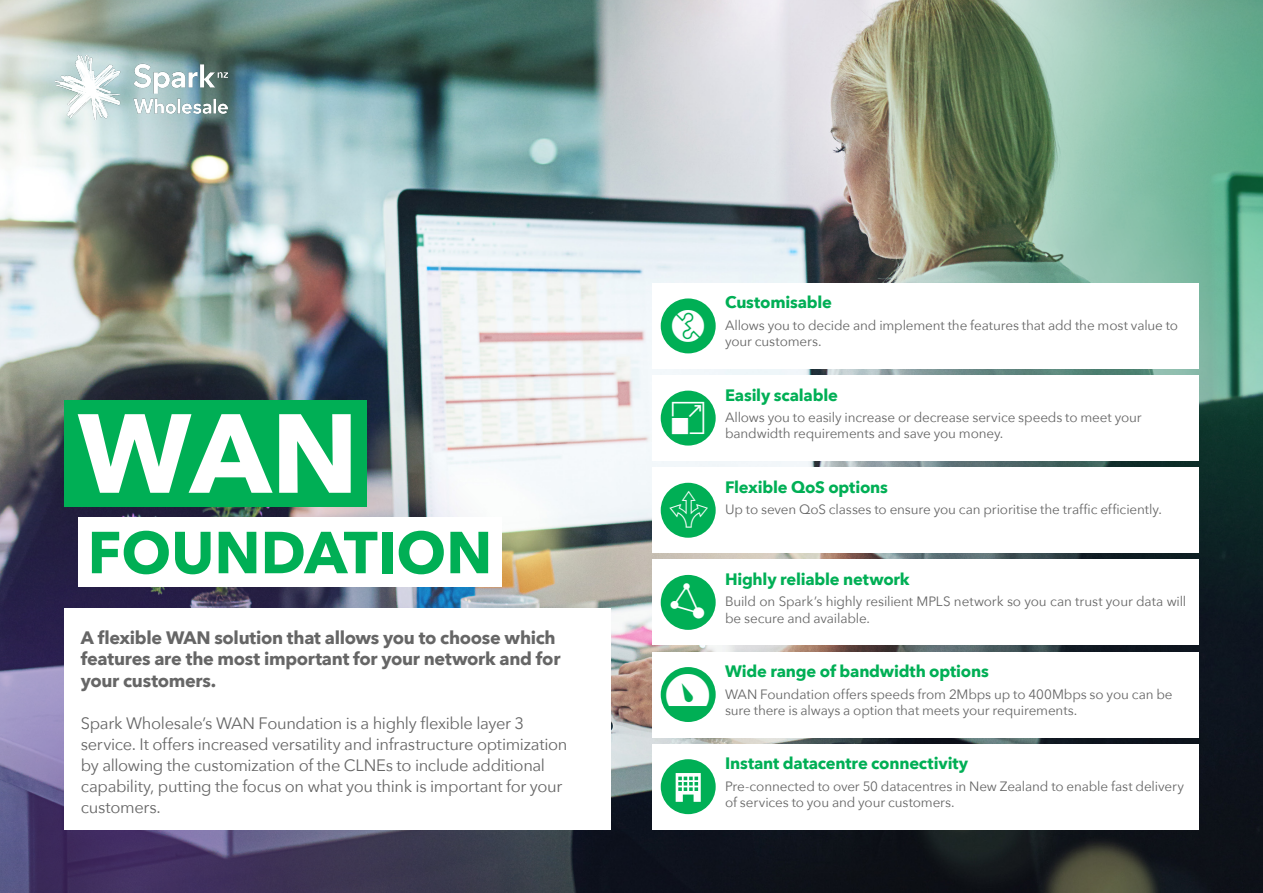
<style>
.page{position:relative;width:1263px;height:893px;background:#fff}
.page>*{position:absolute;margin:0;border:0;box-sizing:border-box;transform-origin:0 0}
.t1{font:700 111px "Avenir Next";color:#fff}
.t2{font:700 58.5px "Avenir Next";color:#00af55}
.t3{font:700 18px/21.6px "Avenir Next";letter-spacing:-.015em;color:#666}
.t4{font:16.5px/21px "Avenir Next";letter-spacing:-.02em;color:#666}
.Body_copy{font:700 16.5px "Avenir Next";letter-spacing:-.015em;color:#00af55}
.Body_copy-2{font:13.5px/16.2px "Avenir Next";letter-spacing:-.01em;color:#666}
</style>
<div class="page">
<img style="left:0;top:0;width:1263px;height:893px">
<img style="left:840px;top:0;width:423px;height:630px">
<img style="left:0;top:340px;width:597px;height:553px">
<div style="left:653px;top:376px;width:546px;height:85px;background:#fff"></div>
<div style="left:653px;top:283px;width:546px;height:85px;background:#fff"></div>
<div style="left:653px;top:468px;width:546px;height:85px;background:#fff"></div>
<div style="left:653px;top:652px;width:546px;height:85px;background:#fff"></div>
<div style="left:653px;top:744px;width:546px;height:85px;background:#fff"></div>
<div style="left:653px;top:560px;width:546px;height:85px;background:#fff"></div>
<div style="left:64px;top:609px;width:546px;height:221px;background:#fff"></div>
<img style="left:55px;top:55px;width:172px;height:64px">
<div style="left:661px;top:298px;width:55px;height:55px;background:#00af55;border-radius:50%"></div>
<div style="left:661px;top:483px;width:55px;height:55px;background:#00af55;border-radius:50%"></div>
<div style="left:661px;top:667px;width:55px;height:55px;background:#00af55;border-radius:50%"></div>
<div style="left:661px;top:759px;width:55px;height:55px;background:#00af55;border-radius:50%"></div>
<div style="left:661px;top:575px;width:55px;height:55px;background:#00af55;border-radius:50%"></div>
<div style="left:661px;top:391px;width:55px;height:55px;background:#00af55;border-radius:50%"></div>
<div style="left:64px;top:400px;width:303px;height:107px;background:#00af55"></div>
<div style="left:78px;top:517px;width:424px;height:70px;background:#fff"></div>
<p class="t1" style="left:78px;top:358px;width:283px">WAN</p>
<p class="t2" style="left:88px;top:502px;width:406px">FOUNDATION</p>
<p class="t3" style="left:81px;top:626px;width:481px">A flexible WAN solution that allows you to choose which features are the most important for your network and for your customers.</p>
<p class="t4" style="left:81px;top:712px;width:488px">Spark Wholesale’s WAN Foundation is a highly flexible layer 3 service. It offers increased versatility and infrastructure optimization by allowing the customization of the CLNEs to include additional capability, putting the focus on what you think is important for your customers.</p>
<p class="Body_copy" style="left:725px;top:288px;width:108px">Customisable</p>
<p class="Body_copy-2" style="left:725px;top:317px;width:455px">Allows you to decide and implement the features that add the most value to your customers.</p>
<p class="Body_copy" style="left:725px;top:380px;width:114px">Easily scalable</p>
<p class="Body_copy-2" style="left:725px;top:409px;width:418px">Allows you to easily increase or decrease service speeds to meet your bandwidth requirements and save you money.</p>
<p class="Body_copy" style="left:725px;top:473px;width:164px">Flexible QoS options</p>
<p class="Body_copy-2" style="left:725px;top:501px;width:438px">Up to seven QoS classes to ensure you can prioritise the traffic efficiently.</p>
<p class="Body_copy" style="left:725px;top:565px;width:186px">Highly reliable network</p>
<p class="Body_copy-2" style="left:725px;top:593px;width:463px">Build on Spark’s highly resilient MPLS network so you can trust your data will be secure and available.</p>
<p class="Body_copy" style="left:725px;top:657px;width:265px">Wide range of bandwidth options</p>
<p class="Body_copy-2" style="left:725px;top:685px;width:449px">WAN Foundation offers speeds from 2Mbps up to 400Mbps so you can be sure there is always a option that meets your requirements.</p>
<p class="Body_copy" style="left:725px;top:749px;width:245px">Instant datacentre connectivity</p>
<p class="Body_copy-2" style="left:725px;top:777px;width:460px">Pre-connected to over 50 datacentres in New Zealand to enable fast delivery of services to you and your customers.</p>
</div>
